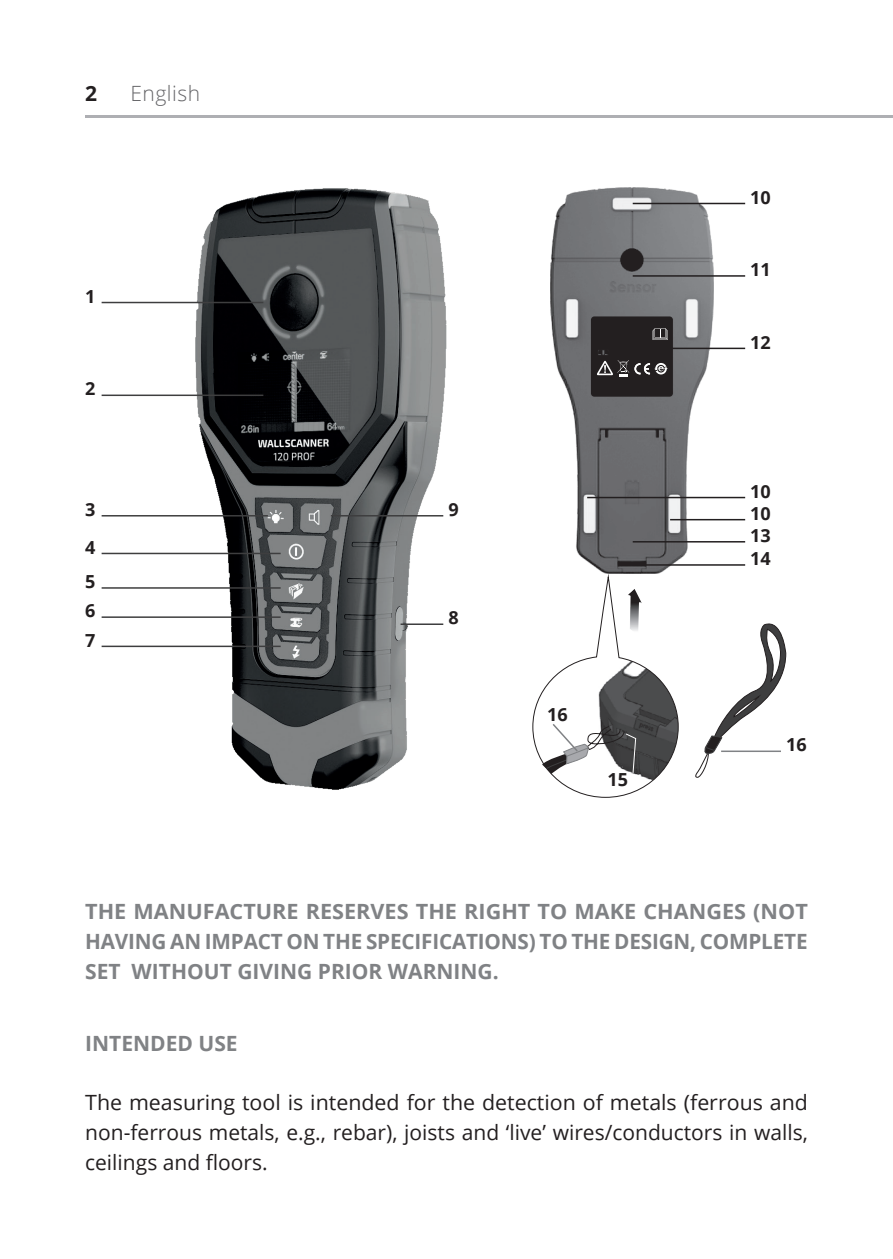
<style>
.page{position:relative;width:893px;height:1259px;background:#fff}
.page>*{position:absolute;margin:0;border:0;box-sizing:border-box;transform-origin:0 0}
.Стиль_абзаца_1{font:21px/30px "Open Sans";color:#231f20;text-align:justify}
.Стиль_абзаца_1-2{font:700 21px/30px "Open Sans";color:#808285;text-align:justify}
.t1{font:300 21px "Open Sans";letter-spacing:.025em;color:#656568}
.t2{font:700 21px "Open Sans";color:#231f20}
.t3{font:700 18px "Open Sans";color:#231f20}
</style>
<div class="page">
<hr style="left:85px;top:115px;width:808px;height:3px;background:#aeafb3">
<img style="left:551px;top:187px;width:163px;height:386px">
<svg style="left:591px;top:316px;width:82px;height:81px;background:#2f2b2c"></svg>
<img style="left:178px;top:188px;width:269px;height:602px">
<svg style="left:695px;top:623px;width:92px;height:155px"></svg>
<hr style="left:102px;top:302px;width:161px;height:1px;background:#3e3e3f">
<hr style="left:102px;top:394px;width:161px;height:2px;background:#3e3e3f">
<hr style="left:102px;top:515px;width:166px;height:1px;background:#3e3e3f">
<hr style="left:331px;top:515px;width:112px;height:1px;background:#3e3e3f">
<hr style="left:633px;top:203px;width:112px;height:1px;background:#231f20">
<hr style="left:633px;top:275px;width:112px;height:2px;background:#231f20">
<hr style="left:633px;top:348px;width:112px;height:1px;background:#231f20">
<hr style="left:587px;top:497px;width:158px;height:1px;background:#231f20">
<hr style="left:670px;top:519px;width:75px;height:1px;background:#231f20">
<hr style="left:633px;top:541px;width:112px;height:1px;background:#231f20">
<hr style="left:633px;top:564px;width:112px;height:2px;background:#231f20">
<hr style="left:401px;top:623px;width:42px;height:2px;background:#3e3e3f">
<hr style="left:721px;top:750px;width:60px;height:2px;background:#808285">
<hr style="left:102px;top:553px;width:179px;height:1px;background:#3e3e3f">
<hr style="left:102px;top:587px;width:179px;height:2px;background:#3e3e3f">
<hr style="left:102px;top:616px;width:179px;height:2px;background:#3e3e3f">
<hr style="left:102px;top:645px;width:179px;height:2px;background:#3e3e3f">
<svg style="left:532px;top:577px;width:147px;height:221px"></svg>
<p class="t2" style="left:85px;top:79px;width:13px">2</p>
<p class="t1" style="left:130px;top:79px;width:71px">English</p>
<p class="t3" style="left:85px;top:283px;width:12px">1</p>
<p class="t3" style="left:85px;top:376px;width:12px">2</p>
<p class="t3" style="left:85px;top:497px;width:12px">3</p>
<p class="t3" style="left:448px;top:497px;width:12px">9</p>
<p class="t3" style="left:85px;top:534px;width:12px">4</p>
<p class="t3" style="left:85px;top:569px;width:12px">5</p>
<p class="t3" style="left:85px;top:598px;width:12px">6</p>
<p class="t3" style="left:85px;top:627px;width:12px">7</p>
<p class="t3" style="left:448px;top:605px;width:12px">8</p>
<p class="t3" style="left:547px;top:701px;width:22px">16</p>
<p class="t3" style="left:607px;top:767px;width:22px">15</p>
<p class="t3" style="left:750px;top:184px;width:22px">10</p>
<p class="t3" style="left:750px;top:257px;width:22px">11</p>
<p class="t3" style="left:750px;top:329px;width:22px">12</p>
<p class="t3" style="left:750px;top:478px;width:22px">10</p>
<p class="t3" style="left:750px;top:500px;width:22px">10</p>
<p class="t3" style="left:750px;top:523px;width:22px">13</p>
<p class="t3" style="left:750px;top:546px;width:22px">14</p>
<p class="t3" style="left:786px;top:732px;width:22px">16</p>
<p class="Стиль_абзаца_1-2" style="left:85px;top:896px;width:724px">THE MANUFACTURE RESERVES THE RIGHT TO MAKE CHANGES (NOT HAVING AN IMPACT ON THE SPECIFICATIONS) TO THE DESIGN, COMPLETE SET WITHOUT GIVING PRIOR WARNING.</p>
<p class="Стиль_абзаца_1-2" style="left:85px;top:1028px;width:154px">INTENDED USE</p>
<p class="Стиль_абзаца_1" style="left:85px;top:1086px;width:724px">The measuring tool is intended for the detection of metals (ferrous and non-ferrous metals, e.g., rebar), joists and ‘live’ wires/conductors in walls, ceilings and floors.</p>
</div>
